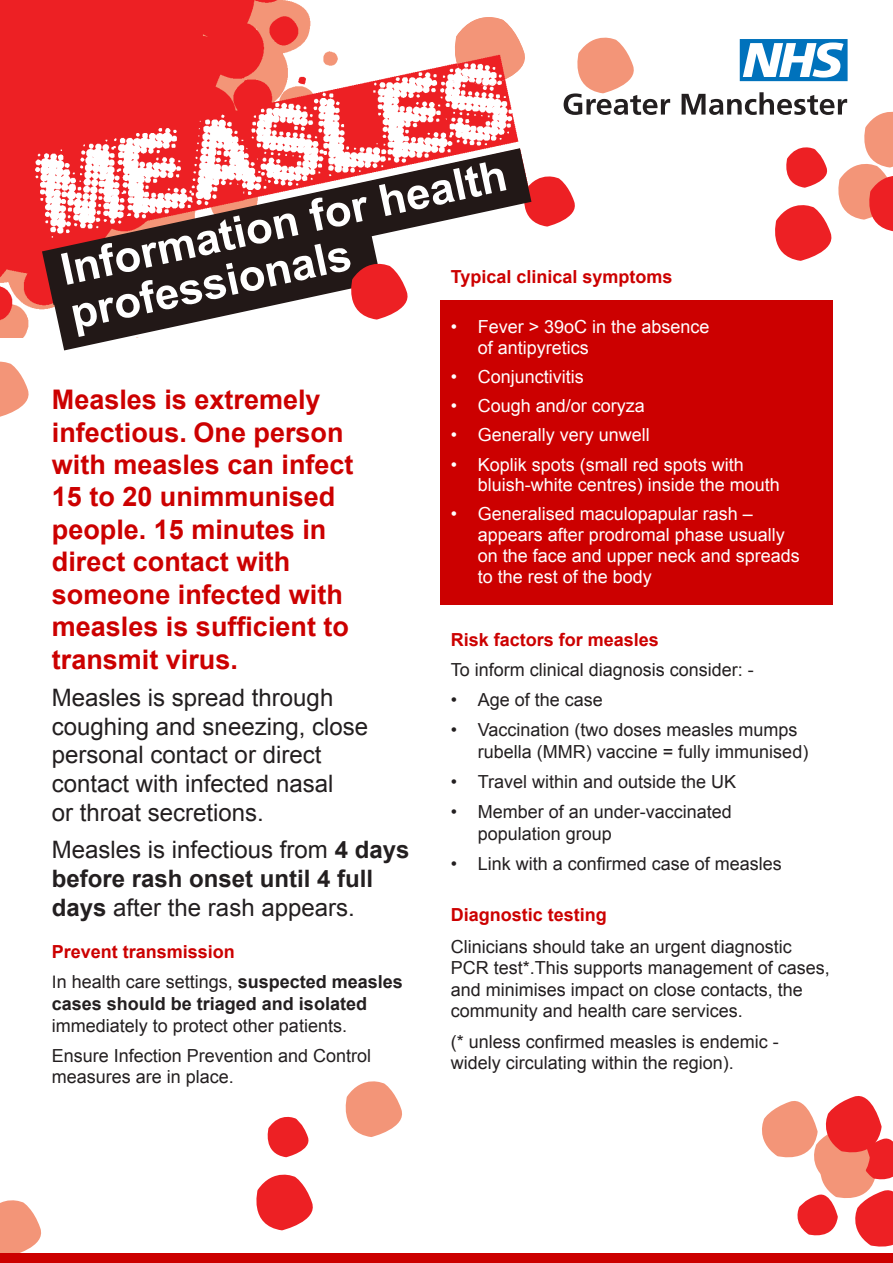
<style>
.page{position:relative;width:893px;height:1263px;background:#fff}
.page>*{position:absolute;margin:0;border:0;box-sizing:border-box;transform-origin:0 0}
.t1{font:700 43.95px/45px "Arial";color:#fff}
.t2{font:700 27px/32.4px "Arial";color:#c00}
.t3{font:24px/28.8px "Arial";color:#231f20}
.t4{font:18px/21.6px "Arial";color:#231f20}
.t5{font:18px/20.9px "Arial";color:#fff}
.t6{font:700 18px "Arial";color:#c00}
.s1{font-weight:700}
.s2{font-size:17.25px}
</style>
<div class="page">
<img style="left:0;top:0;width:564px;height:338px">
<img style="left:445px;top:17px;width:87px;height:69px">
<svg style="left:531px;top:169px;width:44px;height:58px"></svg>
<svg style="left:42px;top:148px;width:489px;height:157px"></svg>
<svg style="left:256px;top:1174px;width:57px;height:56px"></svg>
<svg style="left:345px;top:1081px;width:57px;height:56px"></svg>
<svg style="left:267px;top:1116px;width:42px;height:41px"></svg>
<svg style="left:0;top:1200px;width:42px;height:53px"></svg>
<div style="left:0;top:1253px;width:893px;height:10px;background:#c00"></div>
<svg style="left:0;top:361px;width:29px;height:56px"></svg>
<svg style="left:762px;top:1096px;width:131px;height:151px"></svg>
<svg style="left:53px;top:228px;width:360px;height:122px"></svg>
<svg style="left:740px;top:39px;width:108px;height:42px"></svg>
<svg style="left:564px;top:37px;width:106px;height:78px"></svg>
<svg style="left:682px;top:92px;width:211px;height:169px"></svg>
<div style="left:440px;top:300px;width:393px;height:304px;background:#c00"></div>
<p class="t1" style="left:57px;top:249px;width:456px;rotate:-12deg">Information for health professionals</p>
<p class="t6" style="left:451px;top:265px;width:223px">Typical clinical symptoms</p>
<p class="t5" style="left:478px;top:317px;width:233px;text-indent:-27px">• Fever &gt; 39oC in the absence of antipyretics</p>
<p class="t5" style="left:451px;top:366px;width:135px">• Conjunctivitis</p>
<p class="t5" style="left:451px;top:396px;width:196px">• Cough and/or coryza</p>
<p class="t5" style="left:451px;top:425px;width:201px">• Generally very unwell</p>
<p class="t5" style="left:478px;top:454px;width:304px;text-indent:-27px">• Koplik spots (small red spots with bluish-white centres) inside the mouth</p>
<p class="t5" style="left:478px;top:504px;width:324px;text-indent:-27px">• Generalised maculopapular rash – appears after prodromal phase usually on the face and upper neck and spreads to the rest of the body</p>
<p class="t2" style="left:52px;top:384px;width:303px">Measles is extremely infectious. One person with measles can infect<br>15 to 20 unimmunised people. 15 minutes in direct contact with someone infected with measles is sufficient to transmit virus.</p>
<p class="t3" style="left:52px;top:683px;width:318px">Measles is spread through coughing and sneezing, close personal contact or direct contact with infected nasal<br>or throat secretions.</p>
<p class="t3" style="left:52px;top:836px;width:359px">Measles is infectious from <span class="s1">4 days before rash onset until 4 full days</span> after the rash appears.</p>
<p class="t6" style="left:52px;top:940px;width:185px">Prevent transmission</p>
<p class="t4" style="left:52px;top:971px;width:352px"><span class="s2">I</span>n health care settings, <span class="s1">suspected measles cases should be triaged and isolated </span>immediately to protect other patients.</p>
<p class="t4" style="left:52px;top:1045px;width:321px">Ensure Infection Prevention and Control measures are in place.</p>
<p class="t6" style="left:451px;top:628px;width:210px">Risk factors for measles</p>
<p class="t4" style="left:451px;top:659px;width:305px">To inform clinical diagnosis consider: -</p>
<p class="t4" style="left:451px;top:689px;width:154px">• Age of the case</p>
<p class="t4" style="left:478px;top:719px;width:332px;text-indent:-27px">• Vaccination (two doses measles mumps rubella (MMR) vaccine = fully immunised)</p>
<p class="t4" style="left:451px;top:771px;width:287px">• Travel within and outside the UK</p>
<p class="t4" style="left:478px;top:801px;width:256px;text-indent:-27px">• Member of an under-vaccinated population group</p>
<p class="t4" style="left:451px;top:853px;width:333px">• Link with a confirmed case of measles</p>
<p class="t6" style="left:451px;top:902px;width:158px">Diagnostic testing</p>
<p class="t4" style="left:451px;top:936px;width:381px">Clinicians should take an urgent diagnostic PCR test*.This supports management of cases, and minimises impact on close contacts, the community and health care services.</p>
<p class="t4" style="left:451px;top:1031px;width:330px">(* unless confirmed measles is endemic - widely circulating within the region).</p>
</div>
